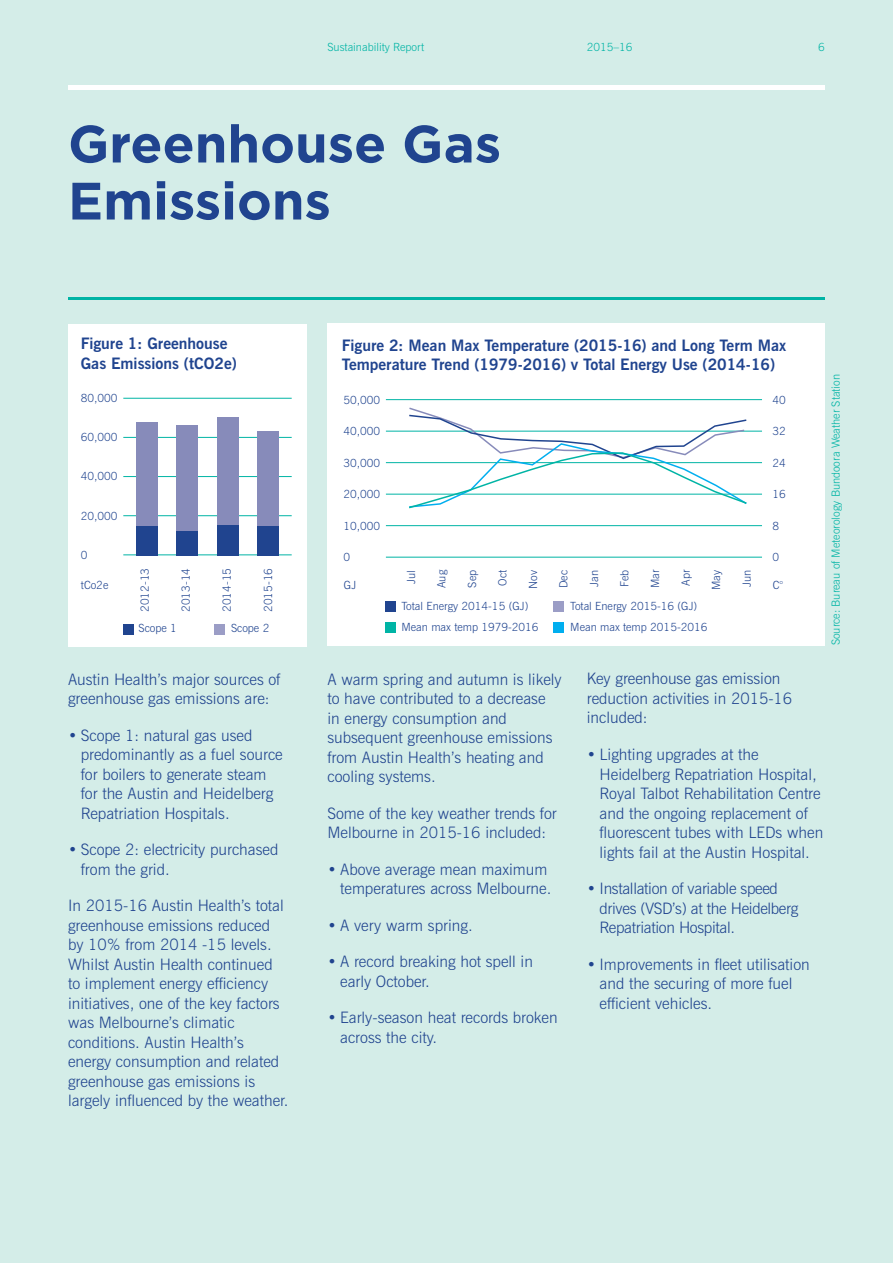
<style>
.page{position:relative;width:893px;height:1263px;background:#d4ede8}
.page>*{position:absolute;margin:0;border:0;box-sizing:border-box;transform-origin:0 0}
.t1{font:700 52.5px/57px "Gotham";color:#20448f}
.t2{font:300 15.75px/19.5px "News Gothic BT";color:#20448f}
.t3{font:700 15.75px/19.5px "News Gothic BT";color:#20448f}
.t4{font:300 15.75px/19.5px "News Gothic BT";letter-spacing:-.02em;color:#20448f}
.t5{font:300 11.25px "News Gothic BT";color:#20448f}
.t6{font:300 11.25px "News Gothic BT";color:#00b4a5}
</style>
<div class="page">
<hr style="left:68px;top:85px;width:757px;height:4px;background:#fff">
<div style="left:68px;top:324px;width:238px;height:323px;background:#fff"></div>
<hr style="left:123px;top:398px;width:169px;height:1px;background:#00b4a5">
<hr style="left:123px;top:437px;width:169px;height:1px;background:#00b4a5">
<hr style="left:123px;top:476px;width:169px;height:1px;background:#00b4a5">
<hr style="left:123px;top:515px;width:169px;height:1px;background:#00b4a5">
<hr style="left:123px;top:554px;width:169px;height:1px;background:#00b4a5">
<div style="left:136px;top:526px;width:21px;height:29px;background:#20448f"></div>
<div style="left:136px;top:422px;width:21px;height:104px;background:#878bba"></div>
<div style="left:177px;top:531px;width:21px;height:24px;background:#20448f"></div>
<div style="left:177px;top:425px;width:21px;height:106px;background:#878bba"></div>
<div style="left:217px;top:525px;width:21px;height:30px;background:#20448f"></div>
<div style="left:217px;top:417px;width:21px;height:108px;background:#878bba"></div>
<div style="left:258px;top:526px;width:21px;height:29px;background:#20448f"></div>
<div style="left:258px;top:431px;width:21px;height:95px;background:#878bba"></div>
<div style="left:327px;top:323px;width:498px;height:322px;background:#fff"></div>
<hr style="left:68px;top:298px;width:757px;height:2px;background:#00b4a5">
<div style="left:123px;top:624px;width:10px;height:10px;background:#20448f"></div>
<div style="left:215px;top:624px;width:10px;height:10px;background:#9b9dc6"></div>
<hr style="left:386px;top:399px;width:376px;height:1px;background:#00b4a5">
<hr style="left:386px;top:431px;width:376px;height:1px;background:#00b4a5">
<hr style="left:386px;top:462px;width:376px;height:1px;background:#00b4a5">
<hr style="left:386px;top:494px;width:376px;height:1px;background:#00b4a5">
<hr style="left:386px;top:525px;width:376px;height:1px;background:#00b4a5">
<hr style="left:386px;top:557px;width:376px;height:1px;background:#00b4a5">
<div style="left:386px;top:601px;width:10px;height:10px;background:#20448f"></div>
<div style="left:386px;top:622px;width:10px;height:10px;background:#00b4a5"></div>
<div style="left:554px;top:622px;width:10px;height:10px;background:#00aeef"></div>
<div style="left:554px;top:601px;width:10px;height:10px;background:#9b9dc6"></div>
<svg style="left:407px;top:407px;width:341px;height:102px"></svg>
<p class="t6" style="left:327px;top:40px;width:98px">Sustainability Report</p>
<p class="t6" style="left:587px;top:40px;width:47px">2015–16</p>
<p class="t6" style="left:818px;top:40px;width:8px">6</p>
<h1 class="t1" style="left:68px;top:114px;width:435px">Greenhouse Gas<br>Emissions</h1>
<p class="t3" style="left:81px;top:334px;width:158px">Figure 1: Greenhouse<br>Gas Emissions (tCO2e)</p>
<p class="t5" style="left:81px;top:391px;width:38px">80,000</p>
<p class="t5" style="left:81px;top:430px;width:38px">60,000</p>
<p class="t5" style="left:81px;top:470px;width:38px">40,000</p>
<p class="t5" style="left:81px;top:509px;width:38px">20,000</p>
<p class="t5" style="left:81px;top:548px;width:8px">0</p>
<p class="t5" style="left:138px;top:612px;width:45px;rotate:-90deg">2012-13</p>
<p class="t5" style="left:179px;top:612px;width:45px;rotate:-90deg">2013-14</p>
<p class="t5" style="left:220px;top:612px;width:45px;rotate:-90deg">2014-15</p>
<p class="t5" style="left:261px;top:612px;width:45px;rotate:-90deg">2015-16</p>
<p class="t3" style="left:342px;top:335px;width:446px">Figure 2: Mean Max Temperature (2015-16) and Long Term Max<br>Temperature Trend (1979-2016) v Total Energy Use (2014-16)</p>
<p class="t5" style="left:343px;top:393px;width:38px">50,000</p>
<p class="t5" style="left:343px;top:424px;width:38px">40,000</p>
<p class="t5" style="left:343px;top:456px;width:38px">30,000</p>
<p class="t5" style="left:343px;top:487px;width:38px">20,000</p>
<p class="t5" style="left:343px;top:519px;width:38px">10,000</p>
<p class="t5" style="left:343px;top:550px;width:8px">0</p>
<p class="t5" style="left:773px;top:393px;width:15px">40</p>
<p class="t5" style="left:773px;top:424px;width:15px">32</p>
<p class="t5" style="left:773px;top:456px;width:15px">24</p>
<p class="t5" style="left:773px;top:487px;width:15px">16</p>
<p class="t5" style="left:773px;top:519px;width:8px">8</p>
<p class="t5" style="left:773px;top:550px;width:8px">0</p>
<p class="t5" style="left:404px;top:584px;width:15px;rotate:-90deg">Jul</p>
<p class="t5" style="left:435px;top:588px;width:20px;rotate:-90deg">Aug</p>
<p class="t5" style="left:465px;top:587px;width:19px;rotate:-90deg">Sep</p>
<p class="t5" style="left:496px;top:586px;width:17px;rotate:-90deg">Oct</p>
<p class="t5" style="left:526px;top:589px;width:20px;rotate:-90deg">Nov</p>
<p class="t5" style="left:557px;top:588px;width:20px;rotate:-90deg">Dec</p>
<p class="t5" style="left:587px;top:587px;width:18px;rotate:-90deg">Jan</p>
<p class="t5" style="left:618px;top:587px;width:18px;rotate:-90deg">Feb</p>
<p class="t5" style="left:648px;top:588px;width:20px;rotate:-90deg">Mar</p>
<p class="t5" style="left:679px;top:586px;width:18px;rotate:-90deg">Apr</p>
<p class="t5" style="left:709px;top:590px;width:22px;rotate:-90deg">May</p>
<p class="t5" style="left:81px;top:578px;width:29px">tCo2e</p>
<p class="t5" style="left:344px;top:578px;width:14px">GJ</p>
<p class="t5" style="left:740px;top:587px;width:19px;rotate:-90deg">Jun</p>
<p class="t5" style="left:773px;top:578px;width:12px">C°</p>
<p class="t5" style="left:401px;top:599px;width:129px">Total Energy 2014-15 (GJ)</p>
<p class="t5" style="left:570px;top:599px;width:129px">Total Energy 2015-16 (GJ)</p>
<p class="t5" style="left:401px;top:620px;width:139px">Mean max temp 1979-2016</p>
<p class="t5" style="left:570px;top:620px;width:139px">Mean max temp 2015-2016</p>
<p class="t5" style="left:138px;top:622px;width:40px">Scope 1</p>
<p class="t5" style="left:231px;top:622px;width:40px">Scope 2</p>
<p class="t6" style="left:829px;top:645px;width:273px;rotate:-90deg">Source: Bureau of Meteorology Bundoora Weather Station</p>
<p class="t2" style="left:68px;top:669px;width:214px">Austin Health’s major sources of greenhouse gas emissions are:</p>
<p class="t2" style="left:81px;top:725px;width:204px;text-indent:-13px">• Scope 1: natural gas used predominantly as a fuel source for boilers to generate steam for the Austin and Heidelberg<br>Repatriation Hospitals.</p>
<p class="t2" style="left:81px;top:839px;width:199px;text-indent:-13px">• Scope 2: electricity purchased from the grid.</p>
<p class="t2" style="left:68px;top:895px;width:222px">In 2015-16 Austin Health’s total greenhouse emissions reduced by 10% from 2014 -15 levels.<br>Whilst Austin Health continued to implement energy efficiency initiatives, one of the key factors was Melbourne’s climatic conditions. Austin Health’s energy consumption and related greenhouse gas emissions is largely influenced by the weather.</p>
<p class="t2" style="left:327px;top:669px;width:236px">A warm spring and autumn is likely to have contributed to a decrease in energy consumption and subsequent greenhouse emissions from Austin Health’s heating and cooling systems.</p>
<p class="t2" style="left:327px;top:803px;width:231px">Some of the key weather trends for<br>Melbourne in 2015-16 included:</p>
<p class="t2" style="left:327px;top:859px;width:225px;text-align:right">• Above average mean maximum temperatures across Melbourne.</p>
<p class="t2" style="left:327px;top:915px;width:147px">• A very warm spring.</p>
<p class="t2" style="left:340px;top:951px;width:194px;text-indent:-13px">• A record breaking hot spell in early October.</p>
<p class="t2" style="left:340px;top:1007px;width:219px;text-indent:-13px">• Early-season heat records broken across the city.</p>
<p class="t2" style="left:587px;top:669px;width:207px">Key greenhouse gas emission reduction activities in 2015-16 included:</p>
<p class="t2" style="left:600px;top:744px;width:225px;text-indent:-13px">• Lighting upgrades at the Heidelberg Repatriation Hospital, Royal Talbot Rehabilitation Centre and the ongoing replacement of fluorescent tubes with LEDs when lights fail at the Austin Hospital.</p>
<p class="t4" style="left:600px;top:878px;width:200px;text-indent:-13px">• Installation of variable speed drives (VSD’s) at the Heidelberg<br>Repatriation Hospital.</p>
<p class="t2" style="left:600px;top:954px;width:212px;text-indent:-13px">• Improvements in fleet utilisation and the securing of more fuel efficient vehicles.</p>
</div>
